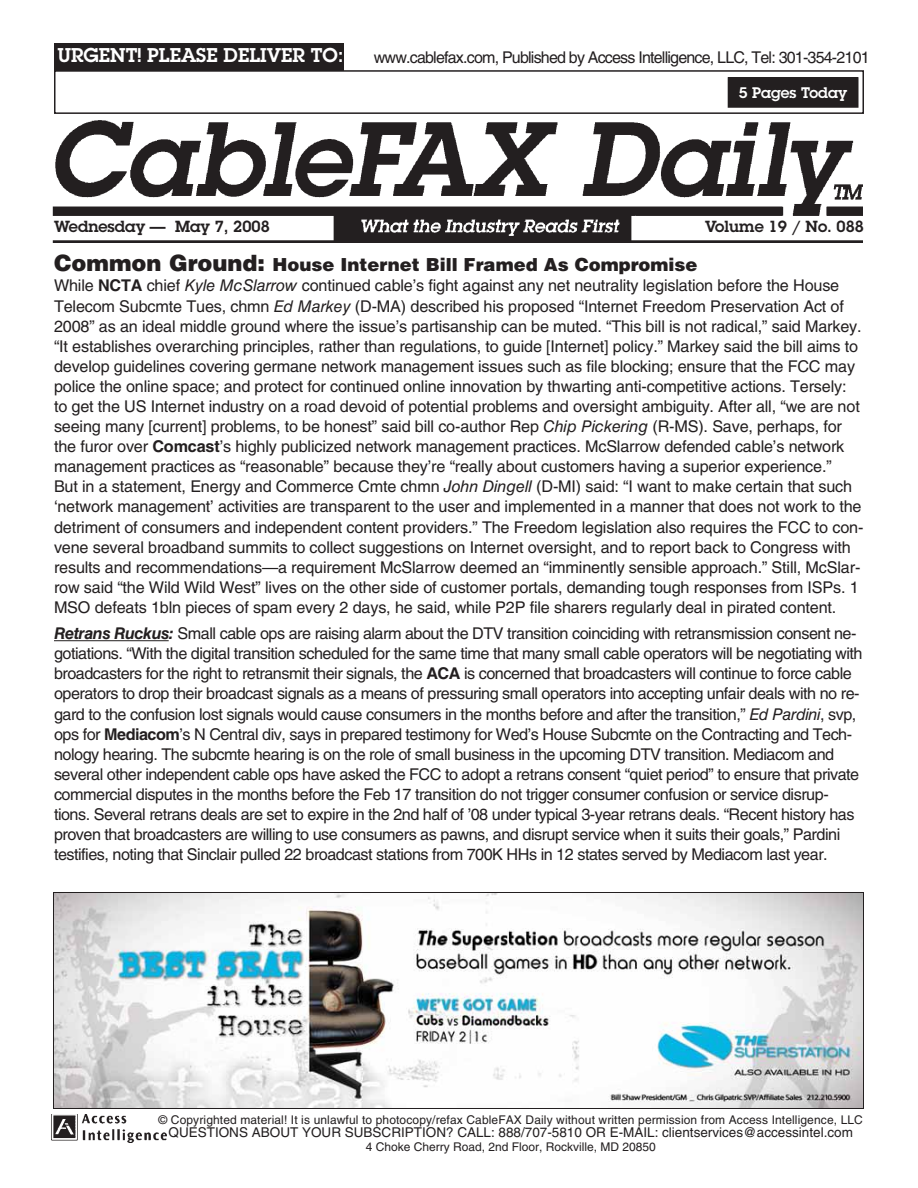
<style>
.page{position:relative;width:918px;height:1188px;background:#fff}
.page>*{position:absolute;margin:0;border:0;box-sizing:border-box;transform-origin:0 0}
.t1{font:600 19.5px "Lubalin Graph Std";color:#fff}
.t2{font:900 18px "Helvetica LT Std";color:#231f20}
.t3{font:16.2px/20.1px "Helvetica LT Std";letter-spacing:-.01em;color:#231f20}
.t4{font:16.2px/20.1px "Helvetica LT Std";letter-spacing:-.03em;color:#231f20}
.t5{font:16.2px "Helvetica LT Std";letter-spacing:-.05em;color:#231f20}
.t6{font:600 15.75px "Lubalin Graph Std";color:#231f20}
.t7{font:600 15px "Lubalin Graph Std";color:#fff}
.t8{font:13.5px "Helvetica LT Std";color:#231f20}
.t9{font:12px "Helvetica LT Std";letter-spacing:.01em;color:#231f20}
.s1{font-size:22.5px}
.s2{font-weight:700}
.s3{font-style:italic}
.s4{font-weight:700;font-style:italic}
</style>
<div class="page">
<img style="left:53px;top:121px;width:810px;height:122px">
<div style="left:54px;top:70px;width:810px;height:44px;border:2px solid #231f20"></div>
<div style="left:54px;top:43px;width:290px;height:28px;background:#231f20"></div>
<img style="left:52px;top:1114px;width:115px;height:29px">
<img style="left:55px;top:894px;width:807px;height:213px">
<div style="left:53px;top:892px;width:811px;height:217px;border:1px solid #231f20"></div>
<hr style="left:54px;top:640px;width:115px;height:1px;background:#231f20">
<div style="left:728px;top:78px;width:130px;height:29px;background:#231f20"></div>
<div style="left:728px;top:77px;width:131px;height:31px;border:2px solid #231f20"></div>
<p class="t1" style="left:57px;top:48px;width:288px">URGENT! PLEASE DELIVER TO:</p>
<p class="t5" style="left:374px;top:52px;width:497px">www.cablefax.com, Published by Access Intelligence, LLC, Tel: 301-354-2101</p>
<p class="t7" style="left:739px;top:87px;width:110px">5 Pages Today</p>
<p class="t6" style="left:54px;top:220px;width:217px">Wednesday — May 7, 2008</p>
<p class="t6" style="left:705px;top:220px;width:160px">Volume 19 / No. 088</p>
<p class="t2" style="left:54px;top:258px;width:645px"><span class="s1">Common Ground:</span> House Internet Bill Framed As Compromise</p>
<p class="t3" style="left:54px;top:277px;width:811px">While <span class="s2">NCTA</span> chief <span class="s3">Kyle McSlarrow</span> continued cable’s fight against any net neutrality legislation before the House Telecom Subcmte Tues, chmn <span class="s3">Ed Markey</span> (D-MA) described his proposed “Internet Freedom Preservation Act of 2008” as an ideal middle ground where the issue’s partisanship can be muted. “This bill is not radical,” said Markey. “It establishes overarching principles, rather than regulations, to guide [Internet] policy.” Markey said the bill aims to develop guidelines covering germane network management issues such as file blocking; ensure that the FCC may police the online space; and protect for continued online innovation by thwarting anti-competitive actions. Tersely: to get the US Internet industry on a road devoid of potential problems and oversight ambiguity. After all, “we are not seeing many [current] problems, to be honest” said bill co-author Rep <span class="s3">Chip Pickering</span> (R-MS). Save, perhaps, for the furor over <span class="s2">Comcast</span> ’s highly publicized network management practices. McSlarrow defended cable’s network management practices as “reasonable” because they’re “really about customers having a superior experience.”<br>But in a statement, Energy and Commerce Cmte chmn <span class="s3">John Dingell</span> (D-MI) said: “I want to make certain that such ‘network management’ activities are transparent to the user and implemented in a manner that does not work to the detriment of consumers and independent content providers.” The Freedom legislation also requires the FCC to con&shy;vene several broadband summits to collect suggestions on Internet oversight, and to report back to Congress with results and recommendations—a requirement McSlarrow deemed an “imminently sensible approach.” Still, McSlar&shy;row said “the Wild Wild West” lives on the other side of customer portals, demanding tough responses from ISPs. 1<br>MSO defeats 1bln pieces of spam every 2 days, he said, while P2P file sharers regularly deal in pirated content.</p>
<p class="t4" style="left:54px;top:625px;width:810px"><span class="s4">Retrans Ruckus:</span> Small cable ops are raising alarm about the DTV transition coinciding with retransmission consent ne&shy;gotiations. “With the digital transition scheduled for the same time that many small cable operators will be negotiating with broadcasters for the right to retransmit their signals, the <span class="s2">ACA</span> is concerned that broadcasters will continue to force cable operators to drop their broadcast signals as a means of pressuring small operators into accepting unfair deals with no re&shy;gard to the confusion lost signals would cause consumers in the months before and after the transition,” <span class="s3">Ed Pardini</span> , svp, ops for <span class="s2">Mediacom</span> ’s N Central div, says in prepared testimony for Wed’s House Subcmte on the Contracting and Tech&shy;nology hearing. The subcmte hearing is on the role of small business in the upcoming DTV transition. Mediacom and several other independent cable ops have asked the FCC to adopt a retrans consent “quiet period” to ensure that private commercial disputes in the months before the Feb 17 transition do not trigger consumer confusion or service disrup&shy;tions. Several retrans deals are set to expire in the 2nd half of ’08 under typical 3-year retrans deals. “Recent history has proven that broadcasters are willing to use consumers as pawns, and disrupt service when it suits their goals,” Pardini testifies, noting that Sinclair pulled 22 broadcast stations from 700K HHs in 12 states served by Mediacom last year.</p>
<p class="t9" style="left:159px;top:1115px;width:706px">© Copyrighted material! It is unlawful to photocopy/refax CableFAX Daily without written permission from Access Intelligence, LLC</p>
<p class="t8" style="left:169px;top:1128px;width:686px">QUESTIONS ABOUT YOUR SUBSCRIPTION? CALL: 888/707-5810 OR E-MAIL: clientservices@accessintel.com</p>
<p class="t9" style="left:366px;top:1142px;width:292px">4 Choke Cherry Road, 2nd Floor, Rockville, MD 20850</p>
</div>
